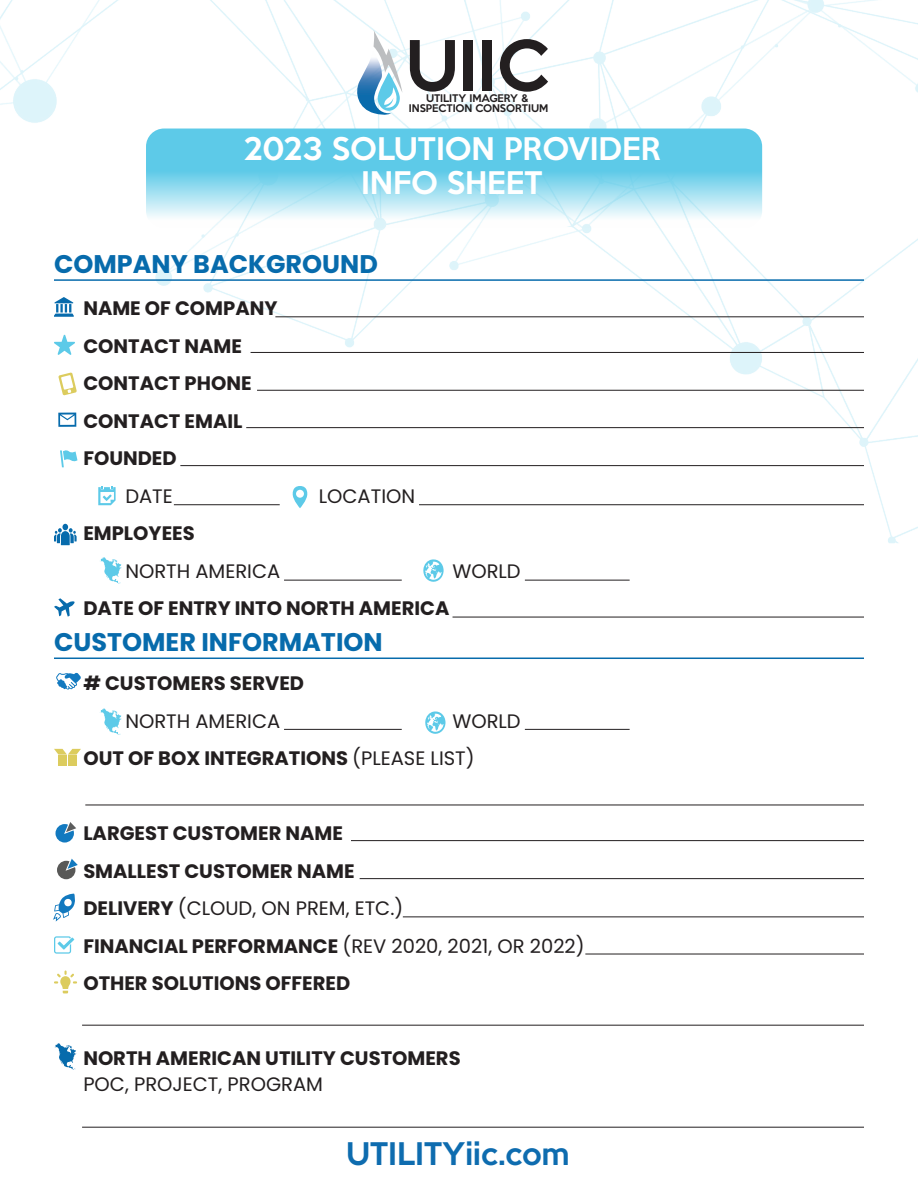
<style>
.page{position:relative;width:918px;height:1188px;background:#fff}
.page>*{position:absolute;margin:0;border:0;box-sizing:border-box;transform-origin:0 0}
.t1{font:500 28.5px "Keep Calm";color:#fff}
.t2{font:500 28.5px "Keep Calm";color:#0e6caf}
.t3{font:700 25.5px "Poppins";color:#076bac}
.t4{font:700 19.5px "Poppins";color:#231f20}
.t5{font:19.5px "Poppins";color:#231f20}
.t6{font:500 9.6px/9.8px "Keep Calm";color:#231f20;text-align:center}
.s1{font-weight:400}
.s2{font-weight:700}
</style>
<div class="page">
<img style="left:0;top:0;width:918px;height:546px">
<svg style="left:146px;top:129px;width:616px;height:100px;background:#91daef"></svg>
<svg style="left:410px;top:40px;width:45px;height:52px"></svg>
<div style="left:463px;top:40px;width:10px;height:51px;background:#231f20"></div>
<div style="left:482px;top:40px;width:10px;height:51px;background:#231f20"></div>
<svg style="left:500px;top:39px;width:48px;height:53px"></svg>
<svg style="left:354px;top:30px;width:48px;height:86px"></svg>
<svg style="left:423px;top:559px;width:21px;height:23px"></svg>
<svg style="left:425px;top:711px;width:21px;height:23px"></svg>
<svg style="left:100px;top:557px;width:22px;height:27px"></svg>
<svg style="left:99px;top:708px;width:23px;height:27px"></svg>
<svg style="left:292px;top:486px;width:16px;height:22px"></svg>
<svg style="left:98px;top:486px;width:18px;height:19px"></svg>
<svg style="left:54px;top:524px;width:23px;height:21px"></svg>
<svg style="left:58px;top:413px;width:18px;height:14px"></svg>
<svg style="left:54px;top:297px;width:20px;height:20px"></svg>
<svg style="left:58px;top:372px;width:19px;height:23px"></svg>
<svg style="left:60px;top:449px;width:17px;height:18px"></svg>
<svg style="left:54px;top:335px;width:21px;height:20px"></svg>
<hr style="left:54px;top:279px;width:810px;height:2px;background:#076bac">
<div style="left:58px;top:756px;width:9px;height:10px;background:#dccc5e"></div>
<div style="left:68px;top:756px;width:9px;height:10px;background:#dccc5e"></div>
<svg style="left:54px;top:749px;width:27px;height:6px"></svg>
<svg style="left:56px;top:673px;width:25px;height:17px"></svg>
<svg style="left:53px;top:894px;width:22px;height:28px"></svg>
<svg style="left:55px;top:822px;width:21px;height:21px"></svg>
<svg style="left:57px;top:859px;width:21px;height:20px"></svg>
<svg style="left:54px;top:936px;width:20px;height:18px"></svg>
<svg style="left:54px;top:970px;width:23px;height:23px"></svg>
<svg style="left:54px;top:1043px;width:22px;height:27px"></svg>
<hr style="left:54px;top:658px;width:810px;height:1px;background:#076bac">
<svg style="left:54px;top:598px;width:21px;height:19px"></svg>
<hr style="left:585px;top:954px;width:279px;height:1px;background:#231f20">
<hr style="left:403px;top:916px;width:461px;height:1px;background:#231f20">
<hr style="left:360px;top:878px;width:504px;height:1px;background:#231f20">
<hr style="left:351px;top:840px;width:513px;height:1px;background:#231f20">
<hr style="left:85px;top:805px;width:779px;height:1px;background:#231f20">
<hr style="left:525px;top:729px;width:105px;height:1px;background:#231f20">
<hr style="left:525px;top:580px;width:105px;height:1px;background:#231f20">
<hr style="left:284px;top:729px;width:118px;height:1px;background:#231f20">
<hr style="left:284px;top:580px;width:118px;height:1px;background:#231f20">
<hr style="left:174px;top:504px;width:106px;height:1px;background:#231f20">
<hr style="left:419px;top:504px;width:445px;height:1px;background:#231f20">
<hr style="left:453px;top:617px;width:411px;height:1px;background:#231f20">
<hr style="left:180px;top:465px;width:684px;height:1px;background:#231f20">
<hr style="left:246px;top:427px;width:618px;height:1px;background:#231f20">
<hr style="left:257px;top:390px;width:607px;height:1px;background:#231f20">
<hr style="left:251px;top:352px;width:613px;height:1px;background:#231f20">
<hr style="left:275px;top:316px;width:589px;height:1px;background:#231f20">
<hr style="left:82px;top:1127px;width:782px;height:1px;background:#231f20">
<hr style="left:82px;top:1025px;width:782px;height:1px;background:#231f20">
<p class="t6" style="left:409px;top:92px;width:141px">UTILITY IMAGERY &amp;<br>INSPECTION CONSORTIUM</p>
<p class="t1" style="left:243px;top:124px;width:419px">2023 SOLUTION PROVIDER</p>
<p class="t1" style="left:361px;top:158px;width:183px">INFO SHEET</p>
<p class="t3" style="left:54px;top:249px;width:325px">COMPANY BACKGROUND</p>
<p class="t4" style="left:83px;top:297px;width:196px">NAME OF COMPANY</p>
<p class="t4" style="left:83px;top:335px;width:160px">CONTACT NAME</p>
<p class="t4" style="left:83px;top:372px;width:170px">CONTACT PHONE</p>
<p class="t4" style="left:83px;top:410px;width:161px">CONTACT EMAIL</p>
<p class="t4" style="left:83px;top:447px;width:95px">FOUNDED</p>
<p class="t5" style="left:125px;top:485px;width:49px">DATE</p>
<p class="t5" style="left:319px;top:485px;width:98px">LOCATION</p>
<p class="t4" style="left:83px;top:522px;width:113px">EMPLOYEES</p>
<p class="t5" style="left:125px;top:560px;width:156px">NORTH AMERICA</p>
<p class="t5" style="left:452px;top:560px;width:70px">WORLD</p>
<p class="t4" style="left:83px;top:597px;width:368px">DATE OF ENTRY INTO NORTH AMERICA</p>
<p class="t3" style="left:54px;top:627px;width:330px">CUSTOMER INFORMATION</p>
<p class="t4" style="left:83px;top:672px;width:222px"># CUSTOMERS SERVED</p>
<p class="t5" style="left:125px;top:710px;width:156px">NORTH AMERICA</p>
<p class="t5" style="left:452px;top:710px;width:70px">WORLD</p>
<p class="t4" style="left:83px;top:747px;width:393px">OUT OF BOX INTEGRATIONS <span class="s1">(PLEASE LIST)</span></p>
<p class="t4" style="left:83px;top:822px;width:261px">LARGEST CUSTOMER NAME</p>
<p class="t4" style="left:83px;top:860px;width:273px">SMALLEST CUSTOMER NAME</p>
<p class="t5" style="left:83px;top:897px;width:321px"><span class="s2">DELIVERY</span> (CLOUD, ON PREM, ETC.)</p>
<p class="t5" style="left:83px;top:935px;width:503px"><span class="s2">FINANCIAL PERFORMANCE</span> (REV 2020, 2021, OR 2022)</p>
<p class="t4" style="left:83px;top:972px;width:268px">OTHER SOLUTIONS OFFERED</p>
<p class="t4" style="left:83px;top:1047px;width:379px">NORTH AMERICAN UTILITY CUSTOMERS</p>
<p class="t5" style="left:83px;top:1073px;width:241px">POC, PROJECT, PROGRAM</p>
<p class="t2" style="left:346px;top:1129px;width:225px">UTILITYiic.com</p>
</div>
